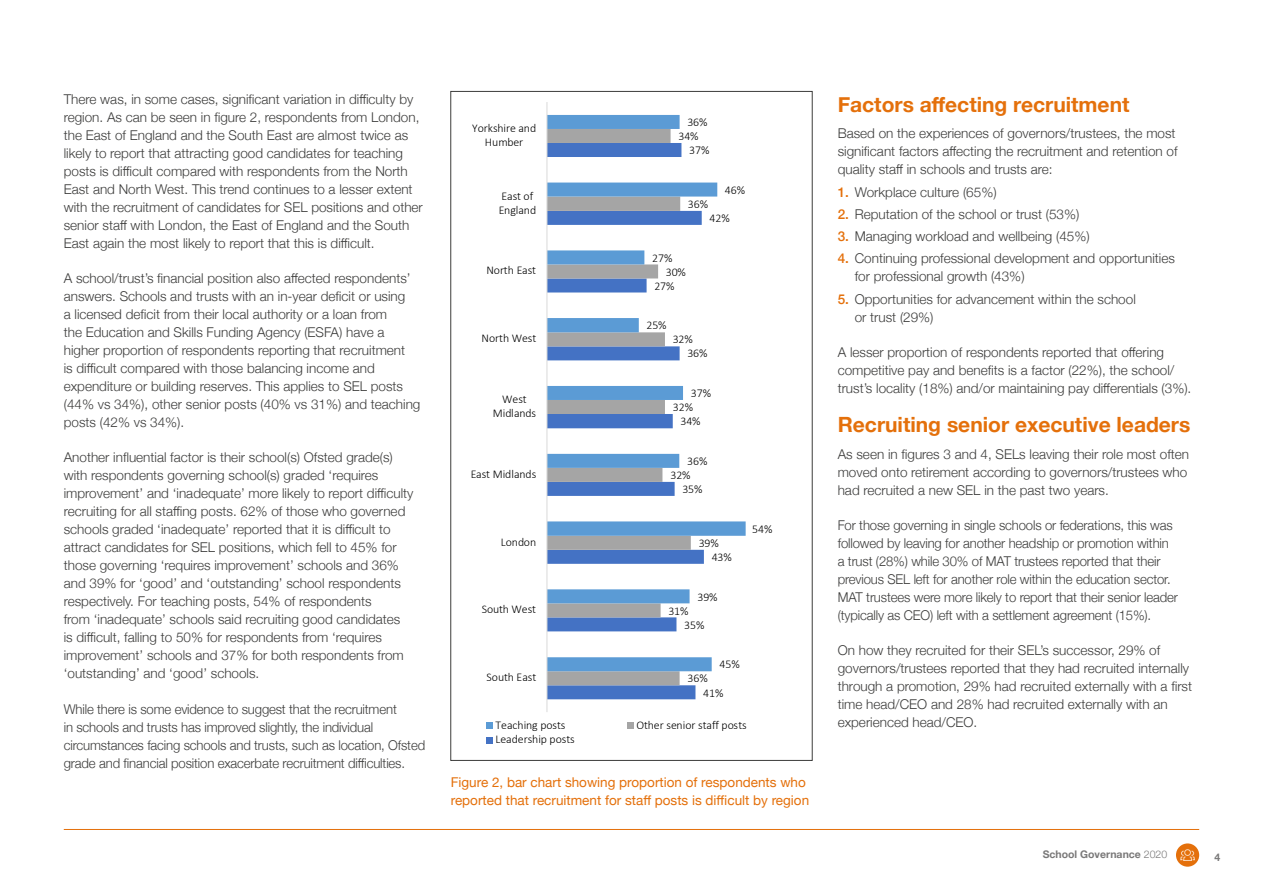
<style>
.page{position:relative;width:1263px;height:893px;background:#fff}
.page>*{position:absolute;margin:0;border:0;box-sizing:border-box;transform-origin:0 0}
._3__Subs_Level_1{font:700 21px "Helvetica Neue";color:#e4700b}
._4__Main_Text{font:300 13.5px/18px "Helvetica Neue";color:#3c3c3b}
._5__Figures_Text{font:13.5px/18px "Helvetica Neue";color:#e4700b}
.t1{font:300 11.85px/14.4px "Calibri";letter-spacing:-.005em;color:#000;text-align:center}
.t2{font:700 10.5px "Helvetica Neue";color:#797878}
.s1{font-weight:500;color:#e4700b}
.s2{font-weight:300}
</style>
<div class="page">
<hr style="left:64px;top:829px;width:1135px;height:1px;background:#e4700b">
<div style="left:1176px;top:843px;width:23px;height:24px;background:#e4700b;border-radius:50%"></div>
<svg style="left:1180px;top:849px;width:15px;height:12px"></svg>
<svg style="left:547px;top:671px;width:157px;height:28px;background:#6086cb"></svg>
<svg style="left:547px;top:671px;width:144px;height:14px;background:#abadae"></svg>
<svg style="left:547px;top:115px;width:199px;height:556px"></svg>
<hr style="left:546px;top:102px;width:1px;height:610px;background:#d9d9d9">
<div style="left:486px;top:723px;width:7px;height:6px;background:#5b9bd5"></div>
<div style="left:627px;top:723px;width:7px;height:6px;background:#a5a5a5"></div>
<div style="left:486px;top:737px;width:7px;height:6px;background:#4472c4"></div>
<p class="_4__Main_Text" style="left:64px;top:90px;width:361px">There was, in some cases, significant variation in difficulty by region. As can be seen in figure 2, respondents from London, the East of England and the South East are almost twice as likely to report that attracting good candidates for teaching posts is difficult compared with respondents from the North East and North West. This trend continues to a lesser extent with the recruitment of candidates for SEL positions and other senior staff with London, the East of England and the South East again the most likely to report that this is difficult.</p>
<p class="_4__Main_Text" style="left:64px;top:269px;width:358px">A school/trust’s financial position also affected respondents’ answers. Schools and trusts with an in-year deficit or using<br>a licensed deficit from their local authority or a loan from<br>the Education and Skills Funding Agency (ESFA) have a higher proportion of respondents reporting that recruitment<br>is difficult compared with those balancing income and expenditure or building reserves. This applies to SEL posts (44% vs 34%), other senior posts (40% vs 31%) and teaching posts (42% vs 34%).</p>
<p class="_4__Main_Text" style="left:64px;top:448px;width:351px">Another influential factor is their school(s) Ofsted grade(s) with respondents governing school(s) graded ‘requires improvement’ and ‘inadequate’ more likely to report difficulty recruiting for all staffing posts. 62% of those who governed schools graded ‘inadequate’ reported that it is difficult to attract candidates for SEL positions, which fell to 45% for those governing ‘requires improvement’ schools and 36% and 39% for ‘good’ and ‘outstanding’ school respondents respectively. For teaching posts, 54% of respondents<br>from ‘inadequate’ schools said recruiting good candidates<br>is difficult, falling to 50% for respondents from ‘requires improvement’ schools and 37% for both respondents from ‘outstanding’ and ‘good’ schools.</p>
<p class="_4__Main_Text" style="left:64px;top:699px;width:363px">While there is some evidence to suggest that the recruitment<br>in schools and trusts has improved slightly, the individual circumstances facing schools and trusts, such as location, Ofsted grade and financial position exacerbate recruitment difficulties.</p>
<p class="t1" style="left:472px;top:120px;width:66px">Yorkshire and<br>Humber</p>
<p class="t1" style="left:687px;top:115px;width:22px">36%</p>
<p class="t1" style="left:678px;top:129px;width:22px">34%</p>
<p class="t1" style="left:689px;top:143px;width:22px">37%</p>
<p class="t1" style="left:499px;top:188px;width:39px;text-align:left">East of<br>England</p>
<p class="t1" style="left:688px;top:196px;width:22px">36%</p>
<p class="t1" style="left:725px;top:182px;width:22px">46%</p>
<p class="t1" style="left:709px;top:211px;width:22px">42%</p>
<p class="t1" style="left:652px;top:250px;width:22px">27%</p>
<p class="t1" style="left:486px;top:263px;width:51px">North East</p>
<p class="t1" style="left:666px;top:264px;width:22px">30%</p>
<p class="t1" style="left:654px;top:278px;width:22px">27%</p>
<p class="t1" style="left:646px;top:318px;width:22px">25%</p>
<p class="t1" style="left:482px;top:331px;width:56px">North West</p>
<p class="t1" style="left:673px;top:332px;width:22px">32%</p>
<p class="t1" style="left:687px;top:346px;width:22px">36%</p>
<p class="t1" style="left:493px;top:392px;width:45px;line-height:14px">West<br>Midlands</p>
<p class="t1" style="left:691px;top:386px;width:22px">37%</p>
<p class="t1" style="left:673px;top:400px;width:22px">32%</p>
<p class="t1" style="left:680px;top:414px;width:22px">34%</p>
<p class="t1" style="left:687px;top:453px;width:22px">36%</p>
<p class="t1" style="left:471px;top:466px;width:67px">East Midlands</p>
<p class="t1" style="left:670px;top:468px;width:22px">32%</p>
<p class="t1" style="left:682px;top:482px;width:22px">35%</p>
<p class="t1" style="left:752px;top:521px;width:22px">54%</p>
<p class="t1" style="left:501px;top:534px;width:37px">London</p>
<p class="t1" style="left:699px;top:535px;width:22px">39%</p>
<p class="t1" style="left:712px;top:549px;width:22px">43%</p>
<p class="t1" style="left:697px;top:589px;width:22px">39%</p>
<p class="t1" style="left:482px;top:602px;width:56px">South West</p>
<p class="t1" style="left:668px;top:603px;width:22px">31%</p>
<p class="t1" style="left:684px;top:617px;width:22px">35%</p>
<p class="t1" style="left:720px;top:657px;width:22px">45%</p>
<p class="t1" style="left:487px;top:670px;width:51px">South East</p>
<p class="t1" style="left:687px;top:671px;width:22px">36%</p>
<p class="t1" style="left:703px;top:685px;width:22px">41%</p>
<p class="t1" style="left:496px;top:718px;width:71px">Teaching posts</p>
<p class="t1" style="left:636px;top:718px;width:112px">Other senior staff posts</p>
<p class="t1" style="left:496px;top:732px;width:81px">Leadership posts</p>
<p class="_5__Figures_Text" style="left:451px;top:774px;width:360px">Figure 2, bar chart showing proportion of respondents who reported that recruitment for staff posts is difficult by region</p>
<p class="_3__Subs_Level_1" style="left:838px;top:88px;width:293px">Factors affecting recruitment</p>
<p class="_4__Main_Text" style="left:838px;top:124px;width:341px">Based on the experiences of governors/trustees, the most significant factors affecting the recruitment and retention of quality staff in schools and trusts are:</p>
<p class="_4__Main_Text" style="left:838px;top:182px;width:160px"><span class="s1">1.</span> Workplace culture (65%)</p>
<p class="_4__Main_Text" style="left:838px;top:204px;width:243px"><span class="s1">2.</span> Reputation of the school or trust (53%)</p>
<p class="_4__Main_Text" style="left:838px;top:226px;width:253px"><span class="s1">3.</span> Managing workload and wellbeing (45%)</p>
<p class="_4__Main_Text" style="left:855px;top:249px;width:322px;text-indent:-17px"><span class="s1">4.</span> Continuing professional development and opportunities for professional growth (43%)</p>
<p class="_4__Main_Text" style="left:855px;top:289px;width:283px;text-indent:-17px"><span class="s1">5.</span> Opportunities for advancement within the school or trust (29%)</p>
<p class="_4__Main_Text" style="left:838px;top:342px;width:355px">A lesser proportion of respondents reported that offering competitive pay and benefits is a factor (22%), the school/ trust’s locality (18%) and/or maintaining pay differentials (3%).</p>
<p class="_3__Subs_Level_1" style="left:838px;top:408px;width:354px">Recruiting senior executive leaders</p>
<p class="_4__Main_Text" style="left:838px;top:444px;width:353px">As seen in figures 3 and 4, SELs leaving their role most often moved onto retirement according to governors/trustees who had recruited a new SEL in the past two years.</p>
<p class="_4__Main_Text" style="left:838px;top:515px;width:342px">For those governing in single schools or federations, this was followed by leaving for another headship or promotion within a trust (28%) while 30% of MAT trustees reported that their previous SEL left for another role within the education sector.<br>MAT trustees were more likely to report that their senior leader (typically as CEO) left with a settlement agreement (15%).</p>
<p class="_4__Main_Text" style="left:838px;top:640px;width:356px">On how they recruited for their SEL’s successor, 29% of governors/trustees reported that they had recruited internally through a promotion, 29% had recruited externally with a first time head/CEO and 28% had recruited externally with an experienced head/CEO.</p>
<p class="t2" style="left:1043px;top:846px;width:126px">School Governance <span class="s2">2020</span></p>
<p class="t2" style="left:1214px;top:849px;width:7px">4</p>
</div>
